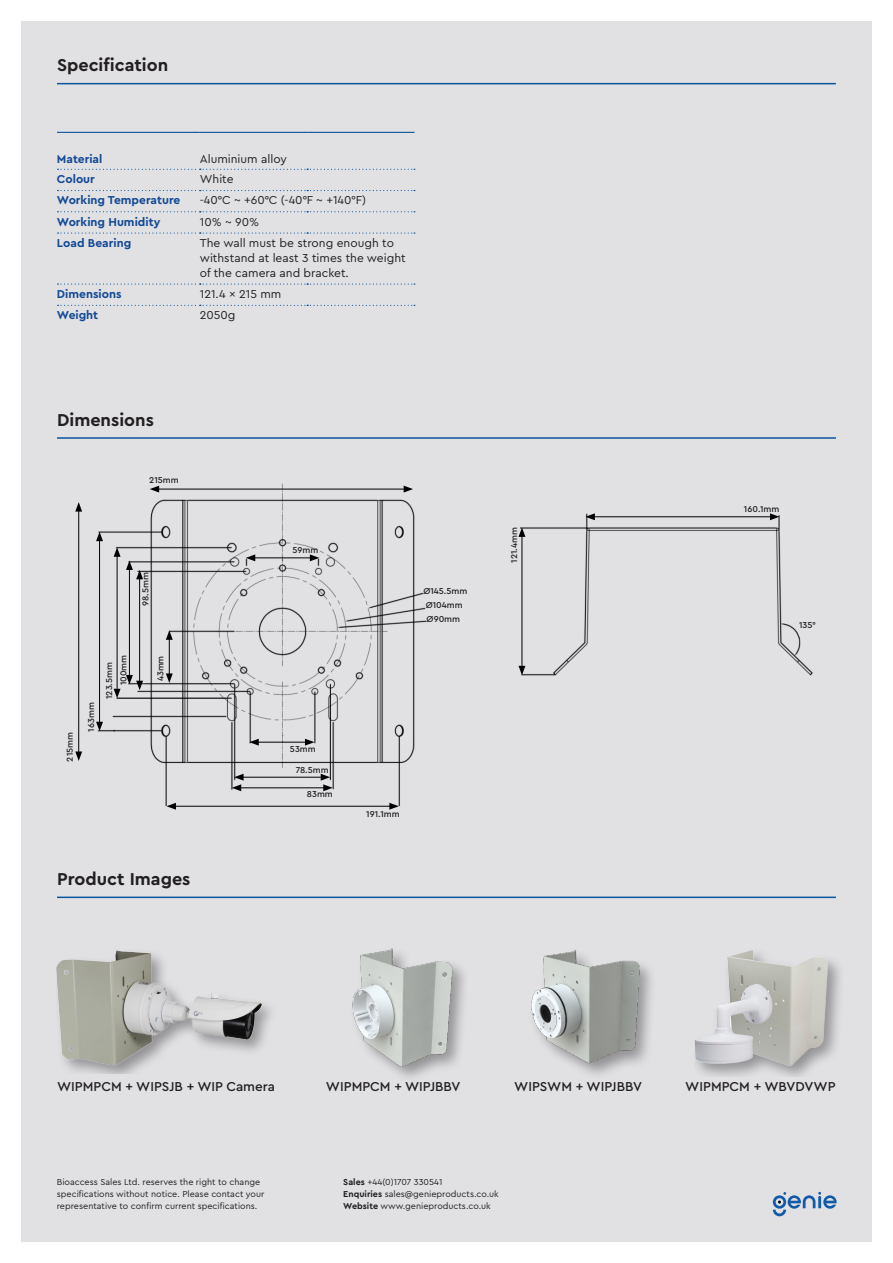
<style>
.page{position:relative;width:893px;height:1263px;background:#fff}
.page>*{position:absolute;margin:0;border:0;box-sizing:border-box;transform-origin:0 0}
.t1{font:700 18px "Cera Pro";color:#231f20}
.t2{font:500 13.5px "Cera Pro";color:#231f20}
.Tech_Spec_Text_CENTR{font:12px/15px "Cera Pro";color:#231f20}
.Tech_Spec_Text_LEFT{font:700 12px "Cera Pro";color:#124994}
.t3{font:9px/12px "Cera Pro";color:#231f20}
.t4{font:500 9px "Cera Pro";color:#231f20}
.s1{font-weight:700}
</style>
<div class="page">
<div style="left:21px;top:21px;width:851px;height:1221px;background:#e1e1e4"></div>
<svg style="left:773px;top:1192px;width:64px;height:24px"></svg>
<hr style="left:57px;top:83px;width:779px;height:1px;background:#09559e">
<svg style="left:58px;top:169px;width:357px;height:1px"></svg>
<svg style="left:58px;top:190px;width:357px;height:1px"></svg>
<svg style="left:58px;top:211px;width:357px;height:1px"></svg>
<svg style="left:58px;top:232px;width:357px;height:2px"></svg>
<svg style="left:58px;top:283px;width:357px;height:2px"></svg>
<svg style="left:58px;top:305px;width:357px;height:1px"></svg>
<hr style="left:57px;top:132px;width:143px;height:1px;background:#09559e">
<hr style="left:200px;top:132px;width:107px;height:1px;background:#09559e">
<hr style="left:307px;top:132px;width:107px;height:1px;background:#09559e">
<hr style="left:57px;top:437px;width:779px;height:2px;background:#09559e">
<hr style="left:174px;top:806px;width:218px;height:1px;background:#000">
<svg style="left:166px;top:805px;width:10px;height:5px"></svg>
<svg style="left:389px;top:805px;width:10px;height:5px"></svg>
<hr style="left:57px;top:896px;width:779px;height:2px;background:#09559e">
<img style="left:79px;top:483px;width:348px;height:322px">
<hr style="left:139px;top:577px;width:1px;height:106px;background:#000">
<hr style="left:169px;top:637px;width:1px;height:39px;background:#000">
<svg style="left:166px;top:673px;width:7px;height:10px"></svg>
<svg style="left:166px;top:630px;width:7px;height:10px"></svg>
<hr style="left:129px;top:568px;width:1px;height:109px;background:#000">
<hr style="left:117px;top:554px;width:1px;height:137px;background:#000">
<svg style="left:114px;top:675px;width:29px;height:23px"></svg>
<svg style="left:114px;top:547px;width:29px;height:32px"></svg>
<hr style="left:99px;top:539px;width:1px;height:185px;background:#000">
<svg style="left:96px;top:722px;width:7px;height:9px"></svg>
<svg style="left:96px;top:532px;width:7px;height:9px"></svg>
<hr style="left:78px;top:509px;width:1px;height:245px;background:#000">
<svg style="left:75px;top:751px;width:7px;height:10px"></svg>
<svg style="left:75px;top:502px;width:7px;height:10px"></svg>
<hr style="left:256px;top:742px;width:51px;height:1px;background:#000">
<svg style="left:249px;top:739px;width:10px;height:7px"></svg>
<svg style="left:305px;top:739px;width:9px;height:7px"></svg>
<hr style="left:241px;top:777px;width:82px;height:1px;background:#000">
<hr style="left:239px;top:787px;width:87px;height:1px;background:#000">
<svg style="left:232px;top:774px;width:12px;height:17px"></svg>
<svg style="left:321px;top:774px;width:12px;height:17px"></svg>
<hr style="left:253px;top:557px;width:59px;height:1px;background:#000">
<svg style="left:246px;top:554px;width:9px;height:7px"></svg>
<svg style="left:310px;top:554px;width:9px;height:7px"></svg>
<img style="left:521px;top:515px;width:292px;height:161px">
<hr style="left:592px;top:516px;width:180px;height:1px;background:#000">
<svg style="left:585px;top:513px;width:10px;height:7px"></svg>
<svg style="left:770px;top:513px;width:9px;height:7px"></svg>
<hr style="left:522px;top:534px;width:1px;height:134px;background:#000">
<svg style="left:518px;top:666px;width:7px;height:9px"></svg>
<svg style="left:518px;top:527px;width:7px;height:10px"></svg>
<img style="left:531px;top:949px;width:121px;height:126px">
<img style="left:352px;top:949px;width:113px;height:126px">
<div style="left:56px;top:946px;width:223px;height:127px;background:#231f20;opacity:.41"></div>
<img style="left:56px;top:946px;width:205px;height:121px">
<div style="left:694px;top:946px;width:150px;height:131px;background:#231f20;opacity:.41"></div>
<img style="left:694px;top:949px;width:133px;height:116px">
<p class="t1" style="left:57px;top:53px;width:113px">Specification</p>
<p class="Tech_Spec_Text_LEFT" style="left:57px;top:151px;width:47px">Material</p>
<p class="Tech_Spec_Text_CENTR" style="left:200px;top:151px;width:89px">Aluminium alloy</p>
<p class="Tech_Spec_Text_LEFT" style="left:57px;top:171px;width:39px">Colour</p>
<p class="Tech_Spec_Text_CENTR" style="left:200px;top:171px;width:35px">White</p>
<p class="Tech_Spec_Text_LEFT" style="left:57px;top:192px;width:125px">Working Temperature</p>
<p class="Tech_Spec_Text_CENTR" style="left:200px;top:192px;width:168px">-40°C ~ +60°C (-40°F ~ +140°F)</p>
<p class="Tech_Spec_Text_LEFT" style="left:57px;top:214px;width:105px">Working Humidity</p>
<p class="Tech_Spec_Text_CENTR" style="left:200px;top:214px;width:61px">10% ~ 90%</p>
<p class="Tech_Spec_Text_LEFT" style="left:57px;top:235px;width:76px">Load Bearing</p>
<p class="Tech_Spec_Text_CENTR" style="left:200px;top:235px;width:196px">The wall must be strong enough to</p>
<p class="Tech_Spec_Text_CENTR" style="left:200px;top:250px;width:207px">withstand at least 3 times the weight of the camera and bracket.</p>
<p class="Tech_Spec_Text_LEFT" style="left:57px;top:286px;width:66px">Dimensions</p>
<p class="Tech_Spec_Text_CENTR" style="left:200px;top:286px;width:83px">121.4 x 215 mm</p>
<p class="Tech_Spec_Text_LEFT" style="left:57px;top:307px;width:43px">Weight</p>
<p class="Tech_Spec_Text_CENTR" style="left:200px;top:307px;width:37px">2050g</p>
<p class="t1" style="left:57px;top:408px;width:98px">Dimensions</p>
<p class="t4" style="left:149px;top:474px;width:31px">215mm</p>
<p class="t4" style="left:140px;top:606px;width:35px;rotate:-90deg">98.5mm</p>
<p class="t4" style="left:64px;top:761px;width:31px;rotate:-90deg">215mm</p>
<p class="t4" style="left:85px;top:732px;width:31px;rotate:-90deg">163mm</p>
<p class="t4" style="left:103px;top:699px;width:38px;rotate:-90deg">123.5mm</p>
<p class="t4" style="left:117px;top:685px;width:32px;rotate:-90deg">100mm</p>
<p class="t4" style="left:155px;top:681px;width:27px;rotate:-90deg">43mm</p>
<p class="t1" style="left:57px;top:867px;width:135px">Product Images</p>
<p class="t4" style="left:293px;top:544px;width:27px">59mm</p>
<p class="t4" style="left:423px;top:585px;width:46px">Ø145.5mm</p>
<p class="t4" style="left:426px;top:599px;width:39px">Ø104mm</p>
<p class="t4" style="left:427px;top:613px;width:35px">Ø90mm</p>
<p class="t4" style="left:508px;top:563px;width:37px;rotate:-90deg">121.4mm</p>
<p class="t4" style="left:290px;top:743px;width:27px">53mm</p>
<p class="t4" style="left:296px;top:764px;width:35px">78.5mm</p>
<p class="t4" style="left:307px;top:788px;width:28px">83mm</p>
<p class="t4" style="left:366px;top:808px;width:35px">191.1mm</p>
<p class="t4" style="left:744px;top:503px;width:37px">160.1mm</p>
<p class="t4" style="left:799px;top:619px;width:18px">135°</p>
<p class="t2" style="left:57px;top:1077px;width:220px">WIPMPCM + WIPSJB + WIP Camera</p>
<p class="t2" style="left:326px;top:1077px;width:136px">WIPMPCM + WIPJBBV</p>
<p class="t2" style="left:514px;top:1078px;width:129px">WIPSWM + WIPJBBV</p>
<p class="t2" style="left:685px;top:1077px;width:152px">WIPMPCM + WBVDVWP</p>
<p class="t3" style="left:57px;top:1175px;width:209px">Bioaccess Sales Ltd. reserves the right to change specifications without notice. Please contact your representative to confirm current specifications.</p>
<p class="t3" style="left:343px;top:1175px;width:101px"><span class="s1">Sales</span> +44(0)1707 330541</p>
<p class="t3" style="left:343px;top:1187px;width:157px"><span class="s1">Enquiries</span> sales@genieproducts.co.uk</p>
<p class="t3" style="left:343px;top:1199px;width:149px"><span class="s1">Website</span> www.genieproducts.co.uk</p>
</div>
